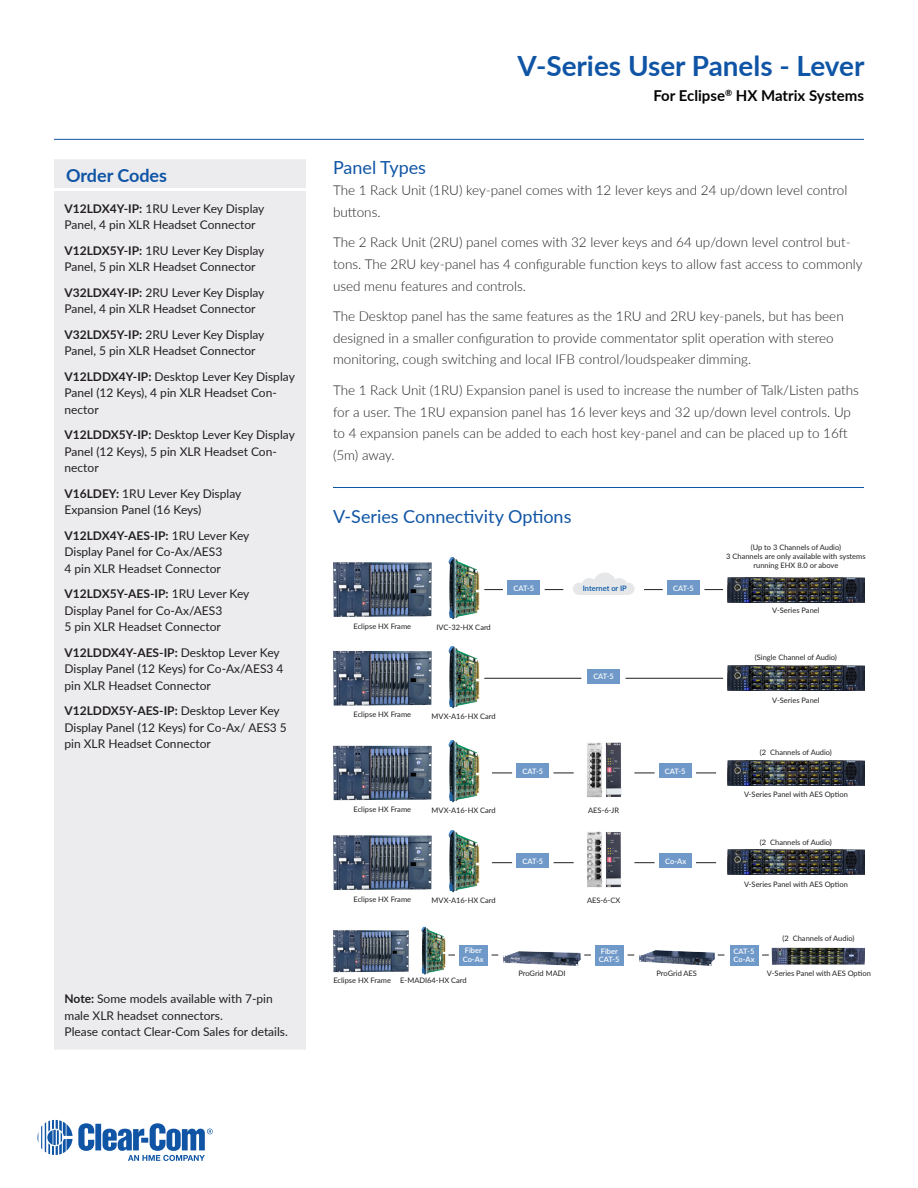
<style>
.page{position:relative;width:918px;height:1188px;background:#fff}
.page>*{position:absolute;margin:0;border:0;box-sizing:border-box;transform-origin:0 0}
.t1{font:700 27.9px "Lato";color:#1055a5}
.t2{font:18px "Lato";color:#1055a5}
.t3{font:700 18px "Lato";color:#1055a5}
.t4{font:700 15px "Lato";color:#040503}
.t5{font:300 13.5px/21.6px "Lato";color:#231f20}
.t6{font:12px/16.5px "Lato";color:#231f20}
.t7{font:7.5px/9px "Lato";color:#231f20;text-align:center}
.t8{font:600 7.5px "Lato";letter-spacing:-.005em;color:#fff}
.t9{font:600 7.5px "Lato";color:#0154a6}
.s1{font-weight:700}
</style>
<div class="page">
<svg style="left:37px;top:1120px;width:176px;height:41px"></svg>
<hr style="left:54px;top:139px;width:810px;height:1px;background:#1055a5">
<hr style="left:333px;top:487px;width:531px;height:1px;background:#1055a5">
<div style="left:54px;top:159px;width:252px;height:891px;background:#ececee"></div>
<hr style="left:54px;top:188px;width:252px;height:3px;background:#fff">
<img style="left:333px;top:651px;width:99px;height:55px">
<img style="left:333px;top:746px;width:99px;height:54px">
<img style="left:333px;top:835px;width:99px;height:55px">
<img style="left:333px;top:930px;width:76px;height:42px">
<img style="left:448px;top:646px;width:32px;height:63px">
<img style="left:448px;top:740px;width:32px;height:63px">
<img style="left:448px;top:830px;width:32px;height:63px">
<img style="left:421px;top:926px;width:28px;height:49px">
<img style="left:727px;top:666px;width:138px;height:25px">
<img style="left:727px;top:760px;width:138px;height:25px">
<img style="left:727px;top:850px;width:138px;height:25px">
<img style="left:772px;top:947px;width:93px;height:17px">
<div style="left:587px;top:669px;width:33px;height:15px;background:#6f99c9"></div>
<div style="left:517px;top:764px;width:32px;height:14px;background:#6f99c9"></div>
<div style="left:517px;top:854px;width:32px;height:14px;background:#6f99c9"></div>
<div style="left:459px;top:945px;width:29px;height:20px;background:#6f99c9"></div>
<div style="left:595px;top:945px;width:29px;height:21px;background:#6f99c9"></div>
<div style="left:730px;top:945px;width:28px;height:21px;background:#6f99c9"></div>
<div style="left:659px;top:764px;width:32px;height:14px;background:#6f99c9"></div>
<div style="left:659px;top:854px;width:32px;height:14px;background:#6f99c9"></div>
<hr style="left:484px;top:678px;width:97px;height:1px;background:#231f20">
<svg style="left:492px;top:773px;width:20px;height:1px"></svg>
<svg style="left:492px;top:862px;width:20px;height:1px"></svg>
<svg style="left:634px;top:773px;width:21px;height:1px"></svg>
<svg style="left:634px;top:862px;width:21px;height:1px"></svg>
<svg style="left:554px;top:773px;width:20px;height:1px"></svg>
<svg style="left:554px;top:862px;width:20px;height:1px"></svg>
<svg style="left:696px;top:773px;width:20px;height:1px"></svg>
<svg style="left:696px;top:862px;width:20px;height:1px"></svg>
<img style="left:333px;top:562px;width:99px;height:55px">
<img style="left:448px;top:557px;width:32px;height:63px">
<img style="left:727px;top:577px;width:138px;height:25px">
<div style="left:508px;top:580px;width:32px;height:15px;background:#6f99c9"></div>
<div style="left:578px;top:588px;width:50px;height:7px;background:#e6e7e9"></div>
<div style="left:573px;top:583px;width:12px;height:12px;background:#e6e7e9;border-radius:50%"></div>
<div style="left:622px;top:583px;width:13px;height:12px;background:#e6e7e9;border-radius:50%"></div>
<div style="left:581px;top:578px;width:17px;height:17px;background:#e6e7e9;border-radius:50%"></div>
<div style="left:611px;top:578px;width:17px;height:17px;background:#e6e7e9;border-radius:50%"></div>
<div style="left:594px;top:573px;width:22px;height:22px;background:#e6e7e9;border-radius:50%"></div>
<div style="left:667px;top:580px;width:33px;height:15px;background:#6f99c9"></div>
<svg style="left:484px;top:589px;width:19px;height:1px"></svg>
<svg style="left:644px;top:589px;width:19px;height:1px"></svg>
<svg style="left:545px;top:589px;width:18px;height:1px"></svg>
<svg style="left:704px;top:589px;width:19px;height:1px"></svg>
<hr style="left:626px;top:678px;width:97px;height:1px;background:#231f20">
<img style="left:587px;top:742px;width:34px;height:55px">
<img style="left:587px;top:832px;width:34px;height:55px">
<img style="left:639px;top:950px;width:76px;height:16px">
<img style="left:503px;top:951px;width:78px;height:15px">
<p class="t3" style="left:66px;top:162px;width:103px">Order Codes</p>
<p class="t6" style="left:64px;top:200px;width:202px"><span class="s1">V12LDX4Y-IP:</span> 1RU Lever Key Display<br>Panel, 4 pin XLR Headset Connector</p>
<p class="t6" style="left:64px;top:242px;width:202px"><span class="s1">V12LDX5Y-IP:</span> 1RU Lever Key Display<br>Panel, 5 pin XLR Headset Connector</p>
<p class="t6" style="left:64px;top:284px;width:202px"><span class="s1">V32LDX4Y-IP:</span> 2RU Lever Key Display<br>Panel, 4 pin XLR Headset Connector</p>
<p class="t6" style="left:64px;top:326px;width:202px"><span class="s1">V32LDX5Y-IP:</span> 2RU Lever Key Display<br>Panel, 5 pin XLR Headset Connector</p>
<p class="t6" style="left:64px;top:368px;width:232px"><span class="s1">V12LDDX4Y-IP:</span> Desktop Lever Key Display<br>Panel (12 Keys), 4 pin XLR Headset Con&shy;nector</p>
<p class="t6" style="left:64px;top:426px;width:232px"><span class="s1">V12LDDX5Y-IP:</span> Desktop Lever Key Display<br>Panel (12 Keys), 5 pin XLR Headset Con&shy;nector</p>
<p class="t6" style="left:64px;top:485px;width:178px"><span class="s1">V16LDEY:</span> 1RU Lever Key Display<br>Expansion Panel (16 Keys)</p>
<p class="t6" style="left:64px;top:527px;width:186px"><span class="s1">V12LDX4Y-AES-IP:</span> 1RU Lever Key<br>Display Panel for Co-Ax/AES3<br>4 pin XLR Headset Connector</p>
<p class="t6" style="left:64px;top:585px;width:186px"><span class="s1">V12LDX5Y-AES-IP:</span> 1RU Lever Key<br>Display Panel for Co-Ax/AES3<br>5 pin XLR Headset Connector</p>
<p class="t6" style="left:64px;top:644px;width:221px"><span class="s1">V12LDDX4Y-AES-IP:</span> Desktop Lever Key<br>Display Panel (12 Keys) for Co-Ax/AES3 4 pin XLR Headset Connector</p>
<p class="t6" style="left:64px;top:702px;width:224px"><span class="s1">V12LDDX5Y-AES-IP:</span> Desktop Lever Key<br>Display Panel (12 Keys) for Co-Ax/ AES3 5 pin XLR Headset Connector</p>
<p class="t6" style="left:64px;top:990px;width:225px"><span class="s1">Note:</span> Some models available with 7-pin male XLR headset connectors.<br>Please contact Clear-Com Sales for details.</p>
<h1 class="t1" style="left:518px;top:46px;width:349px">V-Series User Panels - Lever</h1>
<p class="t4" style="left:654px;top:85px;width:212px">For Eclipse<sup>®</sup> HX Matrix Systems</p>
<p class="t2" style="left:333px;top:154px;width:95px">Panel Types</p>
<p class="t5" style="left:333px;top:179px;width:516px">The 1 Rack Unit (1RU) key-panel comes with 12 lever keys and 24 up/down level control buttons.</p>
<p class="t5" style="left:333px;top:231px;width:531px">The 2 Rack Unit (2RU) panel comes with 32 lever keys and 64 up/down level control but&shy;tons. The 2RU key-panel has 4 configurable function keys to allow fast access to commonly used menu features and controls.</p>
<p class="t5" style="left:333px;top:305px;width:512px">The Desktop panel has the same features as the 1RU and 2RU key-panels, but has been designed in a smaller configuration to provide commentator split operation with stereo monitoring, cough switching and local IFB control/loudspeaker dimming.</p>
<p class="t5" style="left:333px;top:379px;width:528px">The 1 Rack Unit (1RU) Expansion panel is used to increase the number of Talk/Listen paths for a user. The 1RU expansion panel has 16 lever keys and 32 up/down level controls. Up to 4 expansion panels can be added to each host key-panel and can be placed up to 16ft (5m) away.</p>
<p class="t2" style="left:333px;top:504px;width:240px">V-Series Connectivity Options</p>
<p class="t7" style="left:354px;top:621px;width:59px">Eclipse HX Frame</p>
<p class="t7" style="left:437px;top:622px;width:56px">IVC-32-HX Card</p>
<p class="t7" style="left:354px;top:710px;width:59px">Eclipse HX Frame</p>
<p class="t7" style="left:432px;top:711px;width:66px">MVX-A16-HX Card</p>
<p class="t8" style="left:513px;top:582px;width:22px">CAT-5</p>
<p class="t9" style="left:583px;top:582px;width:45px">Internet or IP</p>
<p class="t8" style="left:673px;top:582px;width:22px">CAT-5</p>
<p class="t8" style="left:593px;top:671px;width:22px">CAT-5</p>
<p class="t8" style="left:523px;top:766px;width:22px">CAT-5</p>
<p class="t8" style="left:665px;top:766px;width:22px">CAT-5</p>
<p class="t7" style="left:354px;top:805px;width:59px">Eclipse HX Frame</p>
<p class="t7" style="left:432px;top:806px;width:66px">MVX-A16-HX Card</p>
<p class="t7" style="left:588px;top:806px;width:32px">AES-6-JR</p>
<p class="t8" style="left:523px;top:856px;width:22px">CAT-5</p>
<p class="t8" style="left:665px;top:856px;width:22px">Co-Ax</p>
<p class="t7" style="left:354px;top:894px;width:59px">Eclipse HX Frame</p>
<p class="t7" style="left:432px;top:896px;width:66px">MVX-A16-HX Card</p>
<p class="t7" style="left:587px;top:896px;width:35px">AES-6-CX</p>
<p class="t8" style="left:465px;top:945px;width:19px">Fiber</p>
<p class="t8" style="left:463px;top:953px;width:22px">Co-Ax</p>
<p class="t8" style="left:601px;top:946px;width:19px">Fiber</p>
<p class="t8" style="left:599px;top:954px;width:22px">CAT-5</p>
<p class="t7" style="left:518px;top:968px;width:49px">ProGrid MADI</p>
<p class="t7" style="left:657px;top:968px;width:42px">ProGrid AES</p>
<p class="t7" style="left:333px;top:976px;width:59px">Eclipse HX Frame</p>
<p class="t7" style="left:400px;top:976px;width:68px">E-MADI64-HX Card</p>
<p class="t7" style="left:751px;top:542px;width:92px">(Up to 3 Channels of Audio)</p>
<p class="t7" style="left:726px;top:551px;width:141px">3 Channels are only available with systems running EHX 8.0 or above</p>
<p class="t7" style="left:772px;top:605px;width:49px">V-Series Panel</p>
<p class="t7" style="left:755px;top:653px;width:84px">(Single Channel of Audio)</p>
<p class="t7" style="left:772px;top:695px;width:49px">V-Series Panel</p>
<p class="t7" style="left:760px;top:747px;width:73px">(2 Channels of Audio)</p>
<p class="t7" style="left:744px;top:790px;width:105px">V-Series Panel with AES Option</p>
<p class="t7" style="left:760px;top:837px;width:73px">(2 Channels of Audio)</p>
<p class="t7" style="left:744px;top:880px;width:105px">V-Series Panel with AES Option</p>
<p class="t8" style="left:734px;top:946px;width:22px">CAT-5</p>
<p class="t8" style="left:734px;top:954px;width:22px">Co-Ax</p>
<p class="t7" style="left:783px;top:933px;width:73px">(2 Channels of Audio)</p>
<p class="t7" style="left:767px;top:968px;width:105px">V-Series Panel with AES Option</p>
</div>
